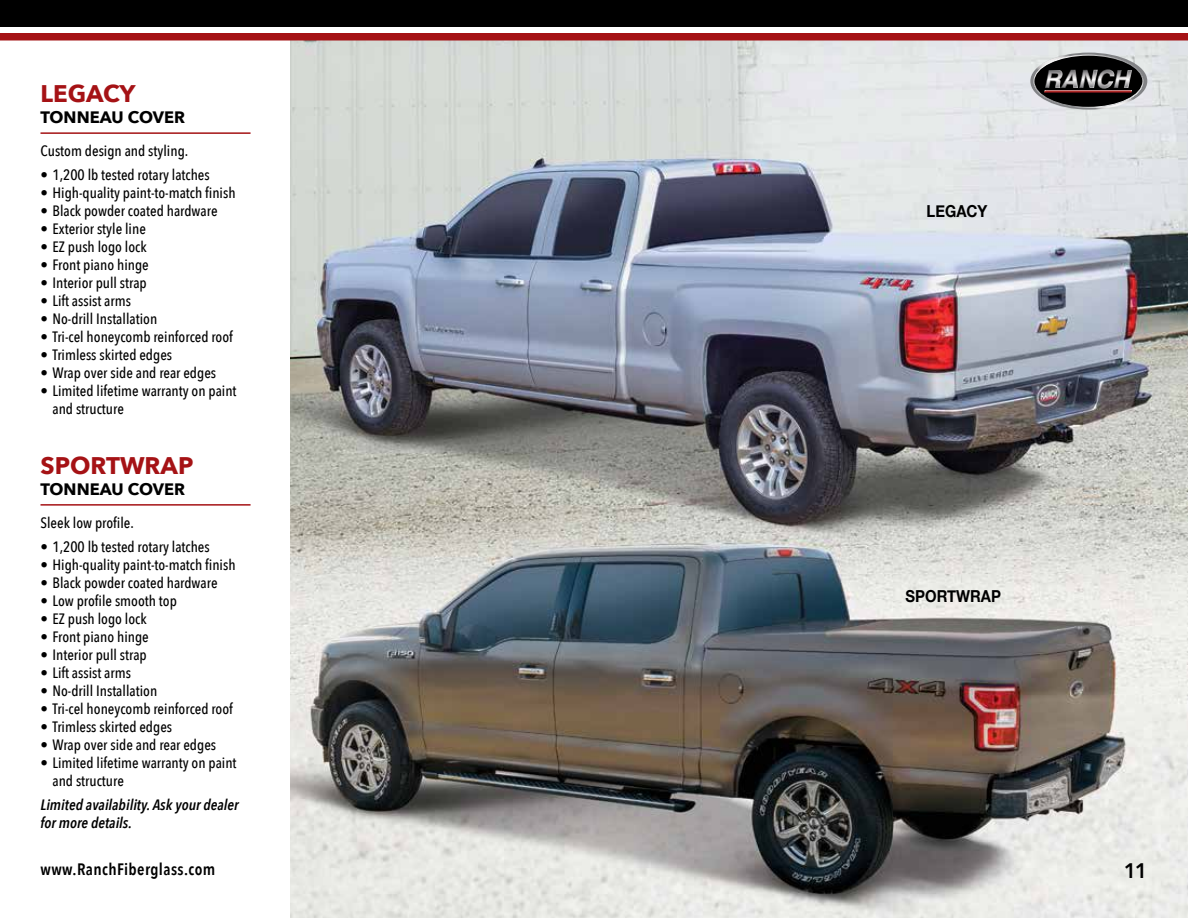
<style>
.page{position:relative;width:1188px;height:918px;background:#fff}
.page>*{position:absolute;margin:0;border:0;box-sizing:border-box;transform-origin:0 0}
.t1{font:700 24px "Avenir Next";color:#a51215}
.t2{font:600 21px "Avenir Next";color:#000}
.t3{font:700 16.5px "Avenir Next";color:#000}
.t4{font:600 16.5px "Avenir Next Condensed";letter-spacing:.025em;color:#000}
.t5{font:700 16.5px "Helvetica Neue";color:#000;scale:.9 1}
.t6{font:500 15px/18px "Avenir Next Condensed";color:#000}
.t7{font:italic 600 15px/18px "Avenir Next Condensed";color:#000}
</style>
<div class="page">
<img style="left:290px;top:40px;width:898px;height:878px">
<hr style="left:40px;top:132px;width:211px;height:2px;background:#a51215">
<hr style="left:40px;top:504px;width:211px;height:2px;background:#a51215">
<div style="left:0;top:33px;width:1188px;height:7px;background:#a51215"></div>
<div style="left:0;top:0;width:1188px;height:27px;background:#000"></div>
<svg style="left:1030px;top:52px;width:118px;height:58px;background:#676465"></svg>
<h1 class="t1" style="left:40px;top:73px;width:97px">LEGACY</h1>
<p class="t3" style="left:40px;top:103px;width:146px">TONNEAU COVER</p>
<p class="t6" style="left:40px;top:142px;width:149px">Custom design and styling.</p>
<p class="t6" style="left:40px;top:166px;width:171px">• 1,200 lb tested rotary latches</p>
<p class="t6" style="left:40px;top:184px;width:197px">• High-quality paint-to-match finish</p>
<p class="t6" style="left:40px;top:202px;width:179px">• Black powder coated hardware</p>
<p class="t6" style="left:40px;top:220px;width:107px">• Exterior style line</p>
<p class="t6" style="left:40px;top:238px;width:108px">• EZ push logo lock</p>
<p class="t6" style="left:40px;top:256px;width:110px">• Front piano hinge</p>
<p class="t6" style="left:40px;top:274px;width:108px">• Interior pull strap</p>
<p class="t6" style="left:40px;top:292px;width:92px">• Lift assist arms</p>
<p class="t6" style="left:40px;top:310px;width:118px">• No-drill Installation</p>
<p class="t6" style="left:40px;top:328px;width:194px">• Tri-cel honeycomb reinforced roof</p>
<p class="t6" style="left:40px;top:346px;width:133px">• Trimless skirted edges</p>
<p class="t6" style="left:40px;top:364px;width:177px">• Wrap over side and rear edges</p>
<p class="t6" style="left:52px;top:382px;width:186px;text-indent:-12px">• Limited lifetime warranty on paint and structure</p>
<h1 class="t1" style="left:40px;top:445px;width:154px">SPORTWRAP</h1>
<p class="t3" style="left:40px;top:475px;width:146px">TONNEAU COVER</p>
<p class="t6" style="left:40px;top:514px;width:95px">Sleek low profile.</p>
<p class="t6" style="left:40px;top:538px;width:171px">• 1,200 lb tested rotary latches</p>
<p class="t6" style="left:40px;top:556px;width:197px">• High-quality paint-to-match finish</p>
<p class="t6" style="left:40px;top:574px;width:179px">• Black powder coated hardware</p>
<p class="t6" style="left:40px;top:592px;width:138px">• Low profile smooth top</p>
<p class="t6" style="left:40px;top:610px;width:108px">• EZ push logo lock</p>
<p class="t6" style="left:40px;top:628px;width:110px">• Front piano hinge</p>
<p class="t6" style="left:40px;top:646px;width:108px">• Interior pull strap</p>
<p class="t6" style="left:40px;top:664px;width:92px">• Lift assist arms</p>
<p class="t6" style="left:40px;top:682px;width:118px">• No-drill Installation</p>
<p class="t6" style="left:40px;top:700px;width:194px">• Tri-cel honeycomb reinforced roof</p>
<p class="t6" style="left:40px;top:718px;width:133px">• Trimless skirted edges</p>
<p class="t6" style="left:40px;top:736px;width:177px">• Wrap over side and rear edges</p>
<p class="t6" style="left:52px;top:754px;width:186px;text-indent:-12px">• Limited lifetime warranty on paint and structure</p>
<p class="t7" style="left:40px;top:796px;width:200px">Limited availability. Ask your dealer for more details.</p>
<p class="t5" style="left:927px;top:198px;width:69px">LEGACY</p>
<p class="t5" style="left:906px;top:583px;width:108px">SPORTWRAP</p>
<p class="t4" style="left:40px;top:854px;width:176px">www.RanchFiberglass.com</p>
<h2 class="t2" style="left:1124px;top:853px;width:25px">11</h2>
</div>
